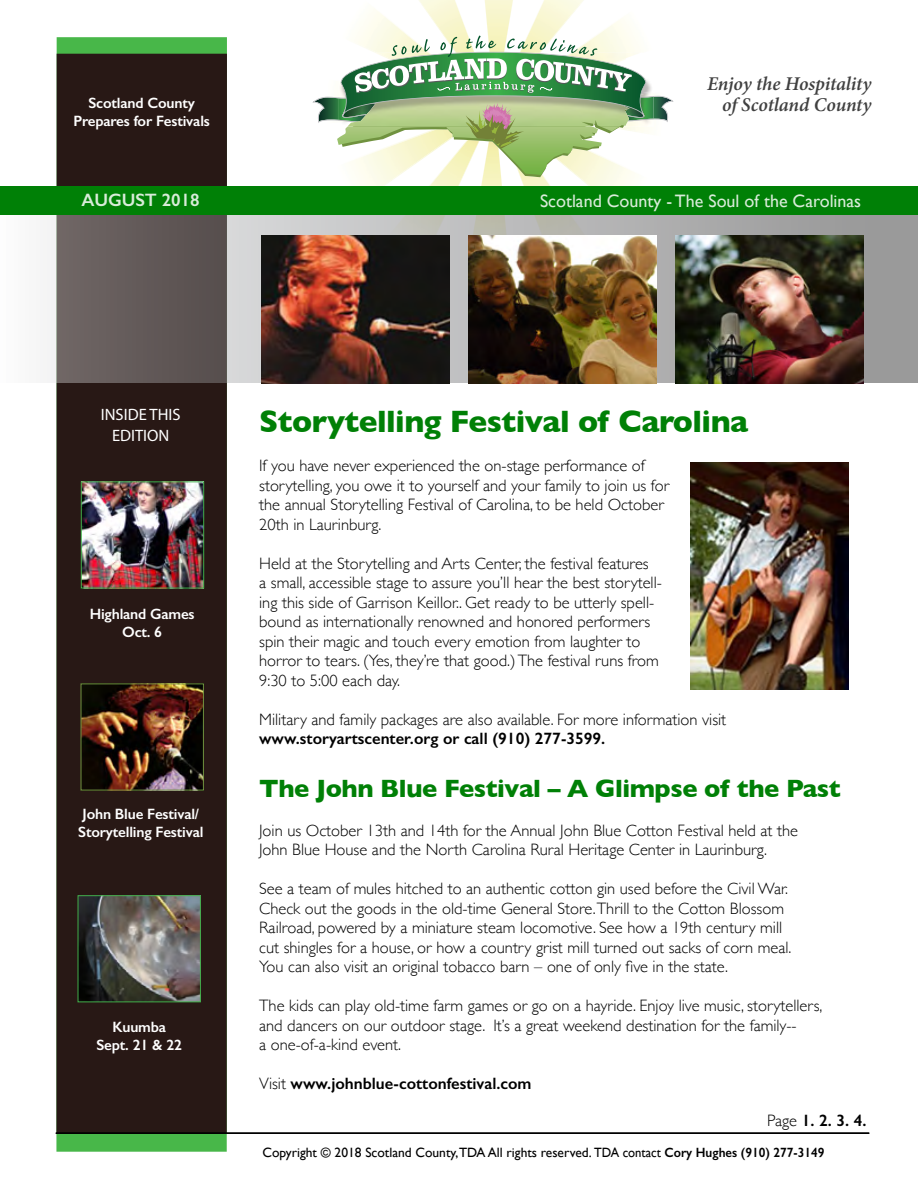
<style>
.page{position:relative;width:918px;height:1188px;background:#fff}
.page>*{position:absolute;margin:0;border:0;box-sizing:border-box;transform-origin:0 0}
.t1{font:700 31.5px "Gill Sans";letter-spacing:-.015em;color:#008006}
.t2{font:700 25.5px "Gill Sans";letter-spacing:-.015em;color:#008006}
.t3{font:italic 600 19.5px/21px "Minion Pro";letter-spacing:-.01em;color:#404040;text-align:right}
.t4{font:18px "Gill Sans";color:#fff}
.t5{font:600 18px "Gill Sans";color:#fff}
.t6{font:300 16.5px/19.5px "Gill Sans";color:#000}
.t7{font:600 16.5px "Gill Sans";color:#000}
.t8{font:16.5px/21px "Myriad Pro";color:#fff;text-align:center}
.t9{font:600 15px/18px "Gill Sans";letter-spacing:-.01em;color:#fff;text-align:center}
.t10{font:13.5px "Gill Sans";color:#000}
.s1{font-weight:300}
.s2{font-weight:600}
</style>
<div class="page">
<div style="left:56px;top:37px;width:171px;height:1115px;background:#48b749"></div>
<div style="left:56px;top:54px;width:171px;height:1080px;background:#281815"></div>
<img style="left:80px;top:898px;width:119px;height:102px">
<div style="left:78px;top:896px;width:123px;height:106px;border:1px solid #41ad49"></div>
<img style="left:83px;top:484px;width:119px;height:102px">
<div style="left:81px;top:482px;width:123px;height:106px;border:1px solid #41ad49"></div>
<img style="left:83px;top:686px;width:119px;height:102px">
<div style="left:81px;top:684px;width:123px;height:106px;border:1px solid #70923f"></div>
<img style="left:357px;top:0;width:277px;height:186px">
<svg style="left:312px;top:36px;width:362px;height:141px"></svg>
<svg style="left:0;top:214px;width:918px;height:169px;background:#9a9896"></svg>
<div style="left:0;top:186px;width:918px;height:28px;background:#008006"></div>
<hr style="left:56px;top:1132px;width:813px;height:2px;background:#000">
<img style="left:261px;top:235px;width:189px;height:148px">
<img style="left:468px;top:235px;width:189px;height:148px">
<img style="left:675px;top:235px;width:189px;height:148px">
<img style="left:691px;top:462px;width:157px;height:227px">
<p class="t9" style="left:73px;top:94px;width:138px">Scotland County<br>Prepares for Festivals</p>
<p class="t3" style="left:707px;top:73px;width:166px">Enjoy the Hospitality of Scotland County</p>
<p class="t5" style="left:81px;top:189px;width:120px">AUGUST 2018</p>
<p class="t4" style="left:540px;top:190px;width:323px">Scotland County - The Soul of the Carolinas</p>
<p class="t8" style="left:101px;top:404px;width:81px">INSIDE THIS<br>EDITION</p>
<p class="t9" style="left:90px;top:605px;width:106px">Highland Games<br>Oct. 6</p>
<p class="t9" style="left:78px;top:805px;width:127px;text-align:left">John Blue Festival/<br>Storytelling Festival</p>
<p class="t9" style="left:96px;top:1017px;width:87px">Kuumba<br>Sept. 21 &amp; 22</p>
<h1 class="t1" style="left:259px;top:396px;width:491px">Storytelling Festival of Carolina</h1>
<p class="t6" style="left:259px;top:455px;width:411px">If you have never experienced the on-stage performance of storytelling, you owe it to yourself and your family to join us for the annual Storytelling Festival of Carolina, to be held October 20th in Laurinburg.</p>
<p class="t6" style="left:259px;top:553px;width:404px">Held at the Storytelling and Arts Center, the festival features<br>a small, accessible stage to assure you’ll hear the best storytell&shy;ing this side of Garrison Keillor.. Get ready to be utterly spell&shy;bound as internationally renowned and honored performers spin their magic and touch every emotion from laughter to horror to tears. (Yes, they’re that good.) The festival runs from 9:30 to 5:00 each day.</p>
<p class="t6" style="left:259px;top:709px;width:469px">Military and family packages are also available. For more information visit</p>
<p class="t7" style="left:259px;top:728px;width:348px">www.storyartscenter.org or call (910) 277-3599.</p>
<h2 class="t2" style="left:259px;top:768px;width:583px">The John Blue Festival – A Glimpse of the Past</h2>
<p class="t6" style="left:259px;top:820px;width:540px">Join us October 13th and 14th for the Annual John Blue Cotton Festival held at the<br>John Blue House and the North Carolina Rural Heritage Center in Laurinburg.</p>
<p class="t6" style="left:259px;top:878px;width:534px">See a team of mules hitched to an authentic cotton gin used before the Civil War.<br>Check out the goods in the old-time General Store.Thrill to the Cotton Blossom Railroad, powered by a miniature steam locomotive. See how a 19th century mill cut shingles for a house, or how a country grist mill turned out sacks of corn meal.<br>You can also visit an original tobacco barn – one of only five in the state.</p>
<p class="t6" style="left:259px;top:995px;width:565px">The kids can play old-time farm games or go on a hayride. Enjoy live music, storytellers, and dancers on our outdoor stage. It’s a great weekend destination for the family--<br>a one-of-a-kind event.</p>
<p class="t7" style="left:259px;top:1073px;width:274px"><span class="s1">Visit</span> www.johnblue-cottonfestival.com</p>
<p class="t7" style="left:767px;top:1111px;width:101px"><span class="s1">Page</span> 1. 2. 3. 4.</p>
<p class="t10" style="left:263px;top:1145px;width:563px">Copyright © 2018 Scotland County,TDA All rights reserved. TDA contact <span class="s2">Cory Hughes (910) 277-3149</span></p>
</div>
